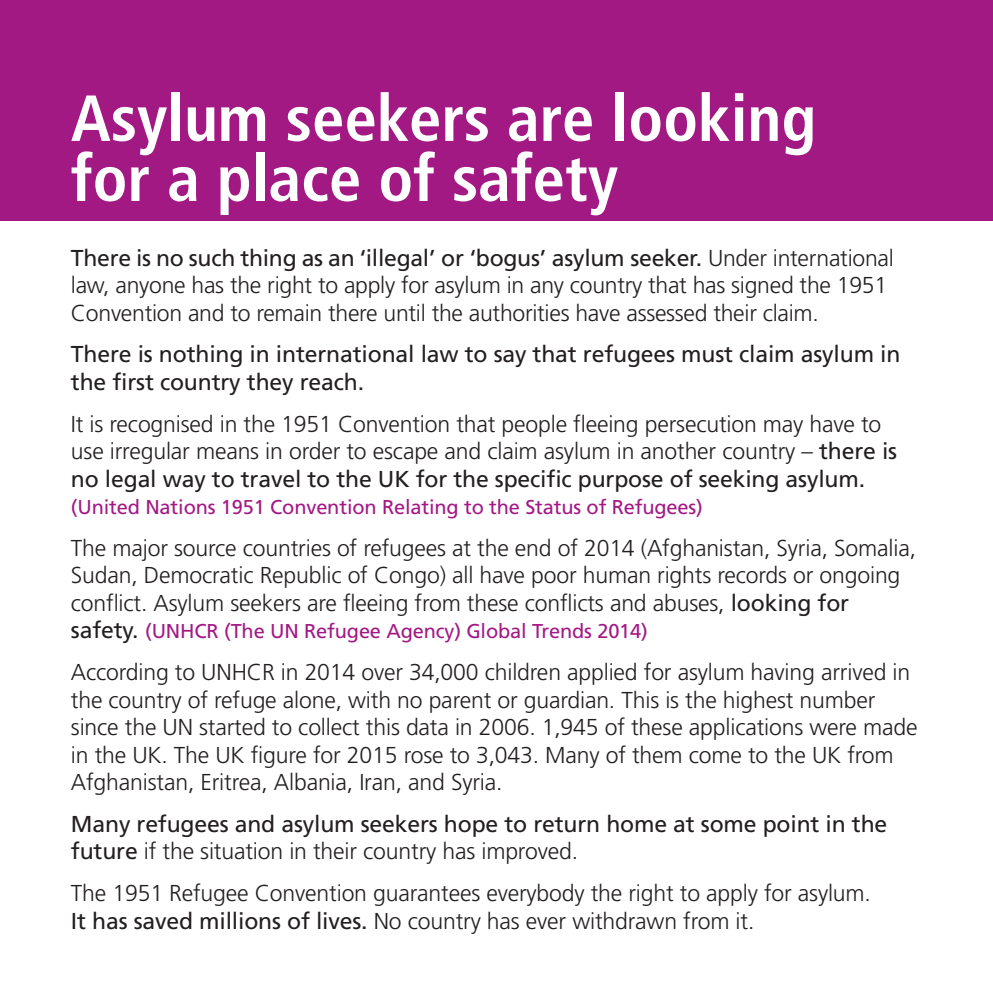
<style>
.page{position:relative;width:993px;height:993px;background:#fff}
.page>*{position:absolute;margin:0;border:0;box-sizing:border-box;transform-origin:0 0}
.t1{font:700 condensed 65px/60px "Frutiger";color:#fff}
.t2{font:300 23px/27.5px "Frutiger";letter-spacing:-.01em;color:#231f20}
.t3{font:23px/27.5px "Frutiger";letter-spacing:-.01em;color:#231f20}
.t4{font:20px "Frutiger";letter-spacing:-.005em;color:#a31984}
.s1{font-weight:400}
.s2{font-size:23px;color:#231f20}
.s3{font-weight:300}
</style>
<div class="page">
<div style="left:0;top:0;width:992px;height:220px;background:#a31984"></div>
<h1 class="t1" style="left:71px;top:93px;width:746px">Asylum seekers are looking for a place of safety</h1>
<p class="t2" style="left:71px;top:245px;width:824px"><span class="s1">There is no such thing as an ‘illegal’ or ‘bogus’ asylum seeker.</span> Under international law, anyone has the right to apply for asylum in any country that has signed the 1951<br>Convention and to remain there until the authorities have assessed their claim.</p>
<p class="t3" style="left:71px;top:342px;width:830px">There is nothing in international law to say that refugees must claim asylum in the first country they reach.</p>
<p class="t2" style="left:71px;top:411px;width:827px">It is recognised in the 1951 Convention that people fleeing persecution may have to use irregular means in order to escape and claim asylum in another country – <span class="s1">there is no legal way to travel to the UK for the specific purpose of seeking asylum.</span></p>
<p class="t4" style="left:71px;top:499px;width:633px">(United Nations 1951 Convention Relating to the Status of Refugees)</p>
<p class="t2" style="left:71px;top:535px;width:846px">The major source countries of refugees at the end of 2014 (Afghanistan, Syria, Somalia,<br>Sudan, Democratic Republic of Congo) all have poor human rights records or ongoing conflict. Asylum seekers are fleeing from these conflicts and abuses, <span class="s1">looking for</span></p>
<p class="t4" style="left:71px;top:623px;width:578px"><span class="s2">safety.</span> (UNHCR (The UN Refugee Agency) Global Trends 2014)</p>
<p class="t2" style="left:71px;top:660px;width:847px">According to UNHCR in 2014 over 34,000 children applied for asylum having arrived in the country of refuge alone, with no parent or guardian. This is the highest number since the UN started to collect this data in 2006. 1,945 of these applications were made in the UK. The UK figure for 2015 rose to 3,043. Many of them come to the UK from Afghanistan, Eritrea, Albania, Iran, and Syria.</p>
<p class="t3" style="left:71px;top:811px;width:817px">Many refugees and asylum seekers hope to return home at some point in the future <span class="s3">if the situation in their country has improved.</span></p>
<p class="t2" style="left:71px;top:880px;width:801px">The 1951 Refugee Convention guarantees everybody the right to apply for asylum.<br><span class="s1">It has saved millions of lives.</span> No country has ever withdrawn from it.</p>
</div>
